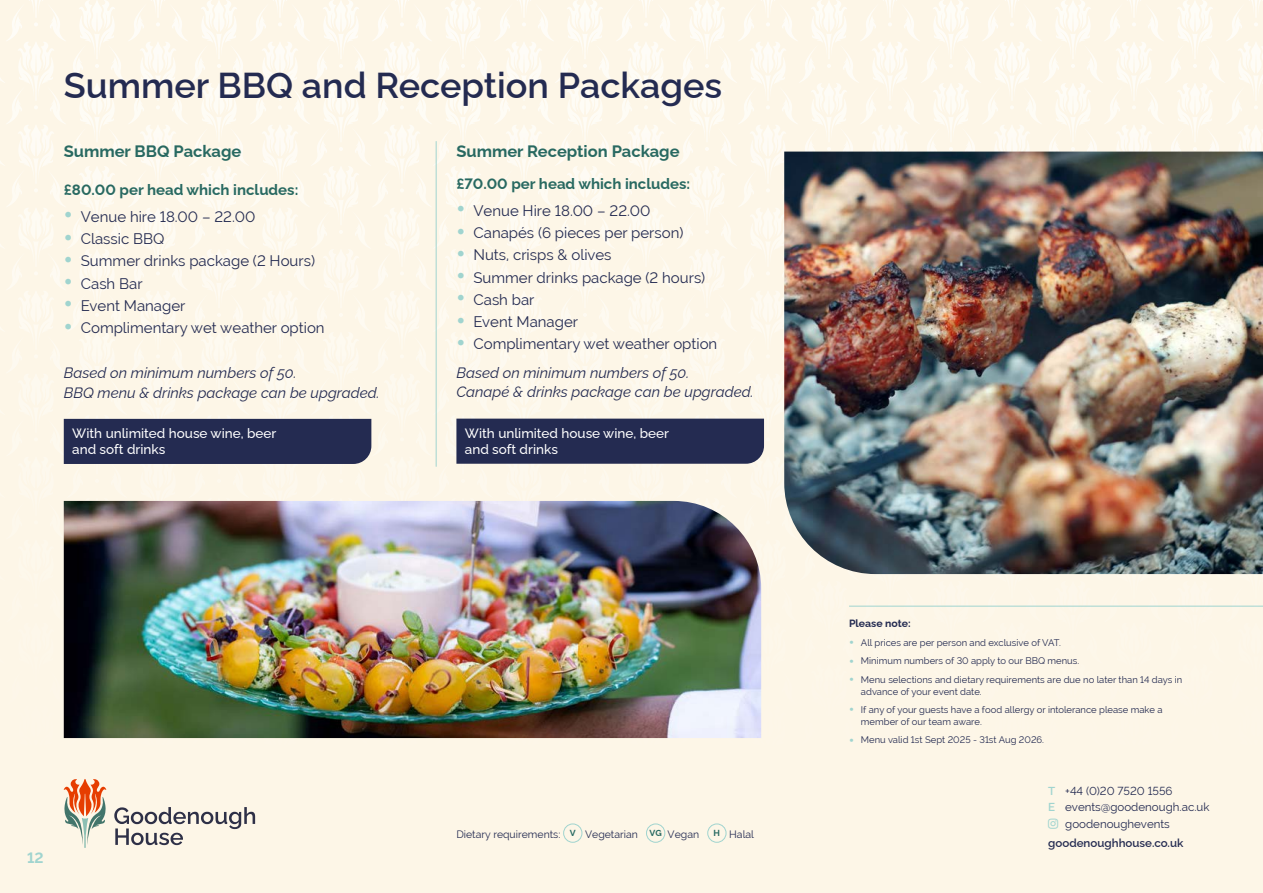
<style>
.page{position:relative;width:1263px;height:893px;background:#fdf6e7}
.page>*{position:absolute;margin:0;border:0;box-sizing:border-box;transform-origin:0 0}
.t1{font:600 36px "Raleway";color:#242b51}
.t2{font:700 16.5px "Raleway";color:#286961}
.t3{font:15px/28.5px "Raleway";color:#242b51}
.t4{font:italic 15px/19.5px "Raleway";color:#242b51}
.t5{font:700 15px "Raleway";color:#286961}
.t6{font:700 15px "Raleway";color:#a0d4cf}
.t7{font:500 13.5px/16.5px "Raleway";color:#fff}
.t8{font:11.55px "Raleway";color:#242b51}
.t9{font:600 11.55px "Raleway";color:#242b51}
.t10{font:10.5px "Raleway";color:#242b51}
.t11{font:700 10.5px "Raleway";color:#242b51}
.t12{font:9.45px/12px "Raleway";color:#242b51}
.s1{font-weight:900;font-size:24px;color:#a0d4cf}
.s2{font-style:italic}
.s3{font-weight:700;font-size:8.7px;color:#286961}
.s4{font-weight:900;font-size:13.5px;color:#a0d4cf}
.s5{font-weight:600;color:#a0d4cf}
</style>
<div class="page">
<div style="left:64px;top:419px;width:307px;height:45px;background:#242b51"></div>
<div style="left:456px;top:419px;width:308px;height:45px;background:#242b51"></div>
<img style="left:784px;top:152px;width:479px;height:422px">
<hr style="left:849px;top:606px;width:414px;height:1px;background:#a0d4cf">
<svg style="left:114px;top:807px;width:141px;height:38px"></svg>
<svg style="left:64px;top:779px;width:42px;height:69px"></svg>
<div style="left:563px;top:823px;width:19px;height:20px;border:1px solid #a0d4cf;border-radius:50%"></div>
<div style="left:646px;top:823px;width:19px;height:20px;border:1px solid #a0d4cf;border-radius:50%"></div>
<div style="left:707px;top:823px;width:19px;height:20px;border:1px solid #a0d4cf;border-radius:50%"></div>
<hr style="left:436px;top:141px;width:1px;height:326px;background:#a0d4cf">
<img style="left:64px;top:501px;width:697px;height:237px">
<h1 class="t1" style="left:64px;top:57px;width:660px">Summer BBQ and Reception Packages</h1>
<p class="t2" style="left:64px;top:138px;width:179px">Summer BBQ Package</p>
<p class="t5" style="left:64px;top:178px;width:236px">£80.00 per head which includes:</p>
<p class="t3" style="left:64px;top:202px;width:193px"><span class="s1">•</span> Venue hire 18.00 – 22.00</p>
<p class="t3" style="left:64px;top:225px;width:102px"><span class="s1">•</span> Classic BBQ</p>
<p class="t3" style="left:64px;top:247px;width:253px"><span class="s1">•</span> Summer drinks package (2 Hours)</p>
<p class="t3" style="left:64px;top:269px;width:80px"><span class="s1">•</span> Cash Bar</p>
<p class="t3" style="left:64px;top:291px;width:123px"><span class="s1">•</span> Event Manager</p>
<p class="t3" style="left:64px;top:314px;width:262px"><span class="s1">•</span> Complimentary wet weather option</p>
<p class="t4" style="left:64px;top:361px;width:317px">Based on minimum numbers of 50.<br>BBQ menu &amp; drinks package can be upgraded.</p>
<p class="t7" style="left:72px;top:423px;width:205px">With unlimited house wine, beer and soft drinks</p>
<p class="t2" style="left:456px;top:138px;width:225px">Summer Reception Package</p>
<p class="t5" style="left:456px;top:172px;width:235px">£70.00 per head which includes:</p>
<p class="t3" style="left:456px;top:196px;width:195px"><span class="s1">•</span> Venue Hire 18.00 – 22.00</p>
<p class="t3" style="left:456px;top:219px;width:228px"><span class="s1">•</span> Canapés (6 pieces per person)</p>
<p class="t3" style="left:456px;top:241px;width:157px"><span class="s1">•</span> Nuts, crisps &amp; olives</p>
<p class="t3" style="left:456px;top:263px;width:250px"><span class="s1">•</span> Summer drinks package (2 hours)</p>
<p class="t3" style="left:456px;top:285px;width:80px"><span class="s1">•</span> Cash bar</p>
<p class="t3" style="left:456px;top:308px;width:123px"><span class="s1">•</span> Event Manager</p>
<p class="t3" style="left:456px;top:330px;width:262px"><span class="s1">•</span> Complimentary wet weather option<br><span class="s2">Based on minimum numbers of 50.</span></p>
<p class="t4" style="left:456px;top:381px;width:299px">Canapé &amp; drinks package can be upgraded.</p>
<p class="t7" style="left:465px;top:423px;width:205px">With unlimited house wine, beer and soft drinks</p>
<p class="t6" style="left:27px;top:846px;width:18px">12</p>
<p class="t10" style="left:456px;top:828px;width:244px">Dietary requirements: <span class="s3">V</span> Vegetarian <span class="s3">VG</span> Vegan</p>
<p class="t10" style="left:714px;top:828px;width:42px"><span class="s3">H</span> Halal</p>
<p class="t11" style="left:849px;top:615px;width:63px">Please note:</p>
<p class="t12" style="left:849px;top:636px;width:213px"><span class="s4">•</span> All prices are per person and exclusive of VAT.</p>
<p class="t12" style="left:849px;top:655px;width:232px"><span class="s4">•</span> Minimum numbers of 30 apply to our BBQ menus.</p>
<p class="t12" style="left:861px;top:673px;width:323px;text-indent:-12px"><span class="s4">•</span> Menu selections and dietary requirements are due no later than 14 days in advance of your event date.</p>
<p class="t12" style="left:861px;top:704px;width:303px;text-indent:-12px"><span class="s4">•</span> If any of your guests have a food allergy or intolerance please make a member of our team aware.</p>
<p class="t12" style="left:849px;top:734px;width:196px"><span class="s4">•</span> Menu valid 1st Sept 2025 - 31st Aug 2026.</p>
<p class="t8" style="left:1048px;top:784px;width:126px"><span class="s5">T</span> +44 (0)20 7520 1556</p>
<p class="t8" style="left:1048px;top:800px;width:163px"><span class="s5">E</span> events@goodenough.ac.uk</p>
<p class="t8" style="left:1065px;top:817px;width:106px">goodenoughevents</p>
<p class="t9" style="left:1048px;top:834px;width:137px">goodenoughhouse.co.uk</p>
</div>
